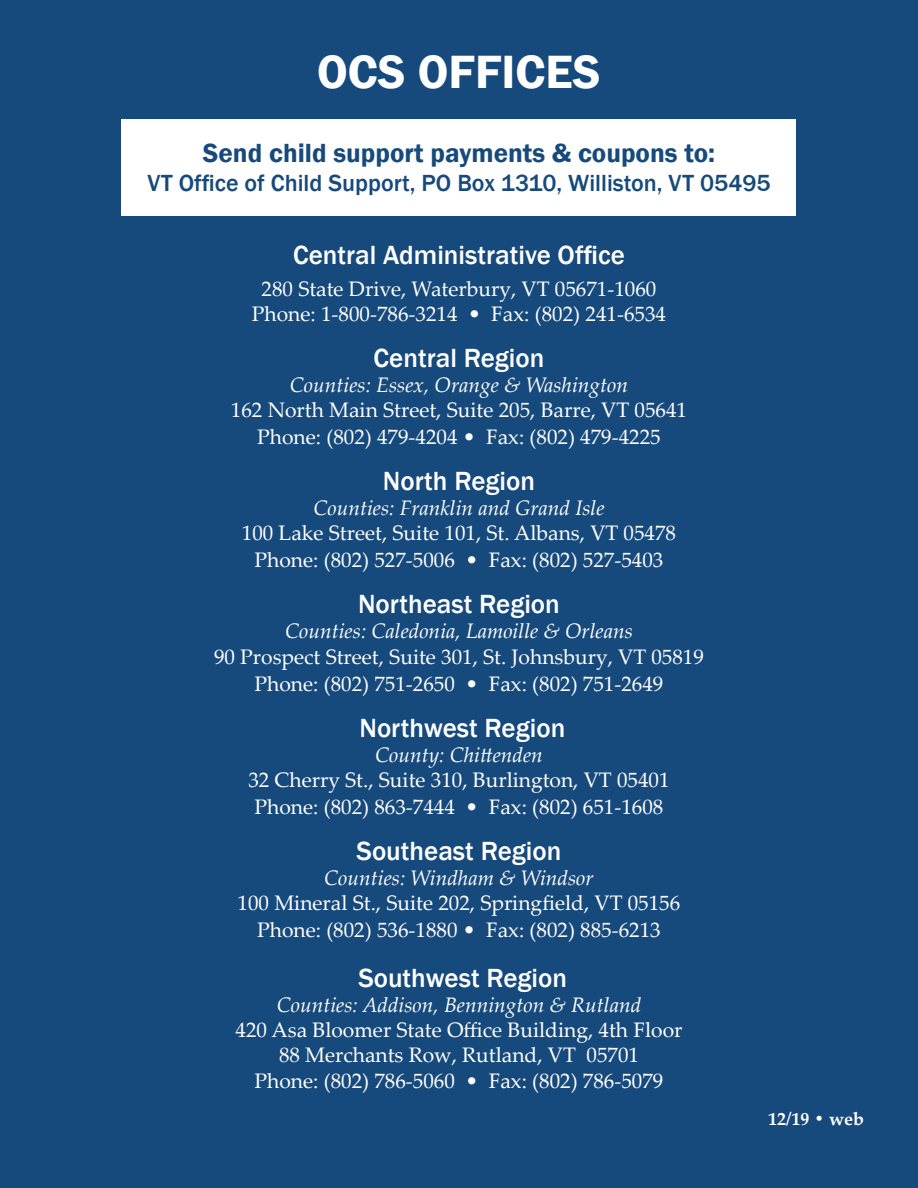
<style>
.page{position:relative;width:918px;height:1188px;background:#174a7c}
.page>*{position:absolute;margin:0;border:0;box-sizing:border-box;transform-origin:0 0}
.t1{font:600 48px "Franklin Gothic";color:#fff}
.t2{font:500 27px "Franklin Gothic";color:#fff}
.t3{font:600 27px "Franklin Gothic";color:#174a7c}
.t4{font:500 24px "Franklin Gothic";color:#174a7c}
.t5{font:21px/27px "Palatino Linotype";color:#fff;text-align:center}
.t6{font:italic 21px "Palatino Linotype";color:#fff}
.t7{font:700 18px "Palatino Linotype";color:#fff}
</style>
<div class="page">
<div style="left:122px;top:119px;width:674px;height:97px;background:#fff"></div>
<h1 class="t1" style="left:317px;top:42px;width:285px">OCS OFFICES</h1>
<p class="t3" style="left:203px;top:137px;width:514px">Send child support payments &amp; coupons to:</p>
<p class="t4" style="left:147px;top:168px;width:625px">VT Office of Child Support, PO Box 1310, Williston, VT 05495</p>
<p class="t2" style="left:293px;top:238px;width:333px">Central Administrative Office</p>
<p class="t5" style="left:252px;top:275px;width:416px;line-height:25.2px">280 State Drive, Waterbury, VT 05671-1060<br>Phone: 1-800-786-3214 • Fax: (802) 241-6534</p>
<p class="t2" style="left:374px;top:341px;width:172px">Central Region</p>
<p class="t6" style="left:290px;top:370px;width:340px">Counties: Essex, Orange &amp; Washington</p>
<p class="t5" style="left:231px;top:396px;width:458px">162 North Main Street, Suite 205, Barre, VT 05641<br>Phone: (802) 479-4204 • Fax: (802) 479-4225</p>
<p class="t2" style="left:383px;top:464px;width:154px">North Region</p>
<p class="t6" style="left:313px;top:493px;width:293px">Counties: Franklin and Grand Isle</p>
<p class="t5" style="left:242px;top:519px;width:436px">100 Lake Street, Suite 101, St. Albans, VT 05478<br>Phone: (802) 527-5006 • Fax: (802) 527-5403</p>
<p class="t2" style="left:358px;top:588px;width:203px">Northeast Region</p>
<p class="t6" style="left:285px;top:616px;width:349px">Counties: Caledonia, Lamoille &amp; Orleans</p>
<p class="t5" style="left:214px;top:642px;width:491px">90 Prospect Street, Suite 301, St. Johnsbury, VT 05819<br>Phone: (802) 751-2650 • Fax: (802) 751-2649</p>
<p class="t2" style="left:359px;top:711px;width:207px">Northwest Region</p>
<p class="t6" style="left:375px;top:740px;width:169px">County: Chittenden</p>
<p class="t5" style="left:248px;top:765px;width:423px;text-align:left">32 Cherry St., Suite 310, Burlington, VT 05401<br>Phone: (802) 863-7444 • Fax: (802) 651-1608</p>
<p class="t2" style="left:357px;top:834px;width:206px">Southeast Region</p>
<p class="t6" style="left:324px;top:863px;width:271px">Counties: Windham &amp; Windsor</p>
<p class="t5" style="left:238px;top:889px;width:444px">100 Mineral St., Suite 202, Springfield, VT 05156<br>Phone: (802) 536-1880 • Fax: (802) 885-6213</p>
<p class="t2" style="left:358px;top:961px;width:210px">Southwest Region</p>
<p class="t6" style="left:277px;top:990px;width:366px">Counties: Addison, Bennington &amp; Rutland</p>
<p class="t5" style="left:236px;top:1017px;width:448px;line-height:25.2px">420 Asa Bloomer State Office Building, 4th Floor<br>88 Merchants Row, Rutland, VT 05701<br>Phone: (802) 786-5060 • Fax: (802) 786-5079</p>
<p class="t7" style="left:768px;top:1106px;width:97px">12/19 • web</p>
</div>
